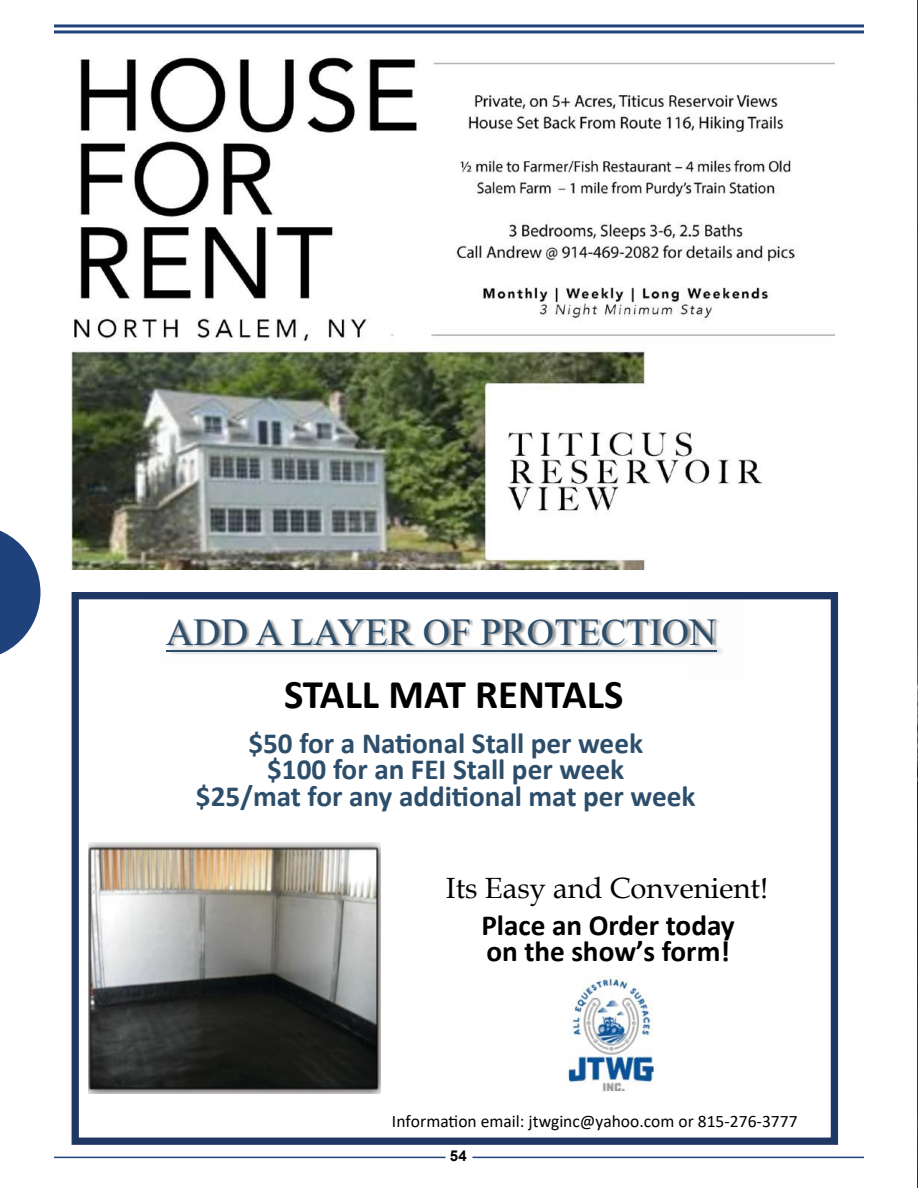
<style>
.page{position:relative;width:918px;height:1188px;background:#fff}
.page>*{position:absolute;margin:0;border:0;box-sizing:border-box;transform-origin:0 0}
.t1{font:700 40.8px "Calibri";color:#000}
.t2{font:37.95px "Times New Roman";color:#2d4e6b}
.t3{font:700 29.25px/26.7px "Calibri";color:#2d4e6b;text-align:center}
.t4{font:29.25px/36.8px "Book Antiqua";color:#000;text-align:center}
.t5{font:700 29.25px "Calibri";color:#000}
.t6{font:17.55px "Calibri";color:#000}
.t7{font:700 15px "Arial";color:#000}
.s1{font-family:"Calibri";font-weight:700}
</style>
<div class="page">
<svg style="left:0;top:530px;width:40px;height:125px"></svg>
<hr style="left:54px;top:24px;width:810px;height:3px;background:#1f427c">
<hr style="left:54px;top:30px;width:810px;height:3px;background:#1f427c">
<hr style="left:54px;top:1157px;width:392px;height:1px;background:#1f427c">
<hr style="left:472px;top:1157px;width:392px;height:1px;background:#1f427c">
<img style="left:917px;top:1px;width:1px;height:1186px">
<div style="left:72px;top:592px;width:766px;height:553px;border:7px solid #1f3763"></div>
<img style="left:143px;top:597px;width:551px;height:47px">
<img style="left:694px;top:597px;width:66px;height:47px">
<img style="left:168px;top:644px;width:554px;height:11px">
<hr style="left:166px;top:650px;width:551px;height:2px;background:#2d4e6b">
<img style="left:89px;top:843px;width:292px;height:250px">
<img style="left:568px;top:977px;width:86px;height:115px">
<img style="left:71px;top:57px;width:764px;height:513px">
<p class="t2" style="left:166px;top:606px;width:552px">ADD A LAYER OF PROTECTION</p>
<p class="t1" style="left:284px;top:665px;width:341px">STALL MAT RENTALS</p>
<p class="t3" style="left:196px;top:729px;width:501px">$50 for a National Stall per week<br>$100 for an FEI Stall per week<br>$25/mat for any additional mat per week</p>
<p class="t4" style="left:446px;top:869px;width:324px">Its Easy and Convenient!<br><span class="s1">Place an Order today</span></p>
<p class="t5" style="left:486px;top:931px;width:245px">on the show’s form!</p>
<p class="t6" style="left:392px;top:1109px;width:407px">Information email: jtwginc@yahoo.com or 815-276-3777</p>
<p class="t7" style="left:450px;top:1146px;width:18px">54</p>
</div>
